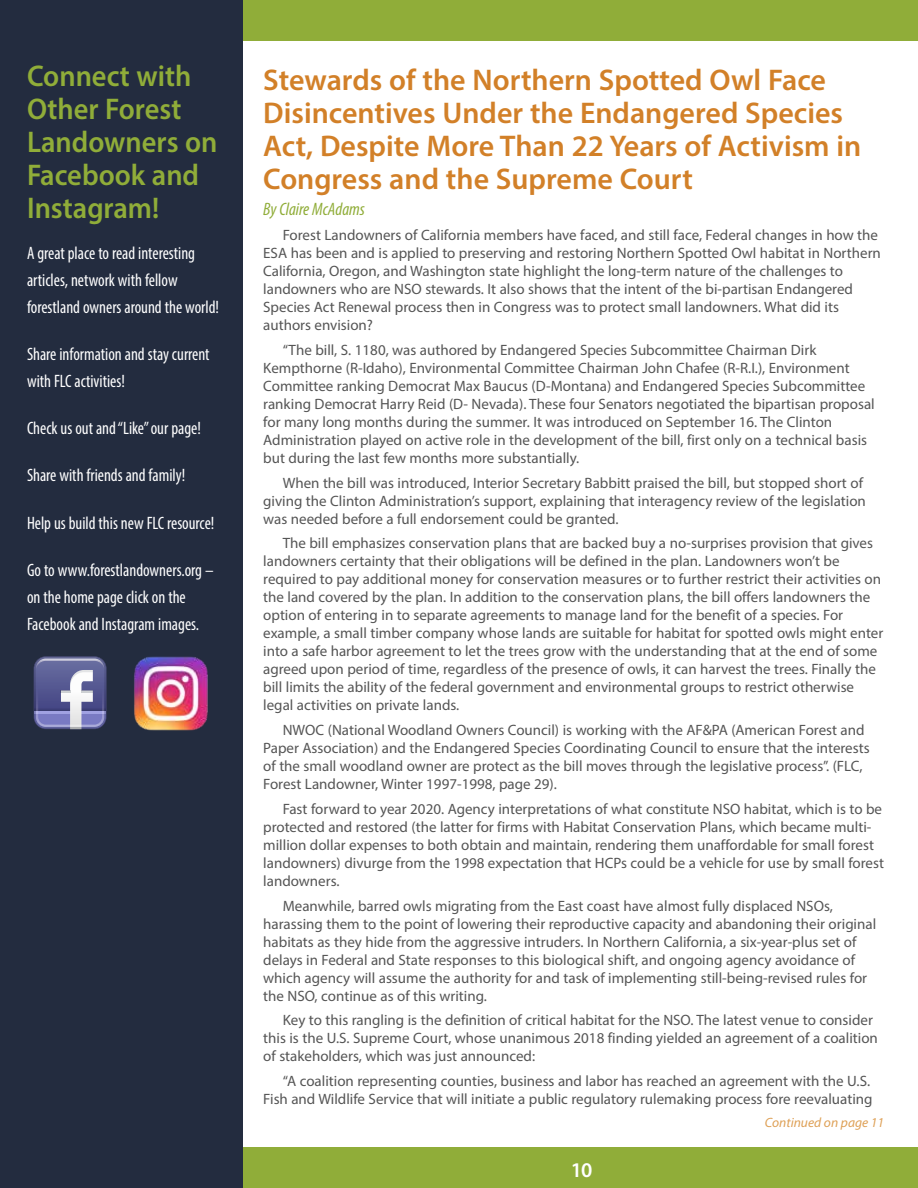
<style>
.page{position:relative;width:918px;height:1188px;background:#fff}
.page>*{position:absolute;margin:0;border:0;box-sizing:border-box;transform-origin:0 0}
.t1{font:600 30px/33px "Myriad Pro";color:#d28028}
.t2{font:600 30px/33px "Myriad Pro";color:#90ad39;scale:.95 1}
.t3{font:600 21px "Myriad Pro";color:#fff}
.t4{font:condensed 18px/27px "Myriad Pro";color:#fff;scale:.95 1}
.t5{font:italic condensed 18px "Myriad Pro";color:#90ad39}
.t6{font:15px/18px "Myriad Pro";color:#555}
.t7{font:italic 13.5px "Myriad Pro";color:#dea056}
</style>
<div class="page">
<div style="left:210px;top:1148px;width:708px;height:40px;background:#90ad39"></div>
<div style="left:0;top:0;width:918px;height:40px;background:#90ad39"></div>
<div style="left:0;top:0;width:243px;height:1188px;background:#232c3f"></div>
<svg style="left:34px;top:656px;width:73px;height:73px;background:#7c7eab"></svg>
<img style="left:134px;top:656px;width:74px;height:75px">
<h1 class="t2" style="left:27px;top:59px;width:202px">Connect with<br>Other Forest<br>Landowners on<br>Facebook and<br>Instagram!</h1>
<p class="t4" style="left:27px;top:239px;width:204px">A great place to read interesting articles, network with fellow forestland owners around the world!</p>
<p class="t4" style="left:27px;top:340px;width:194px">Share information and stay current with FLC activities!</p>
<p class="t4" style="left:27px;top:415px;width:185px">Check us out and “Like” our page!</p>
<p class="t4" style="left:27px;top:462px;width:168px">Share with friends and family!</p>
<p class="t4" style="left:27px;top:509px;width:199px">Help us build this new FLC resource!</p>
<p class="t4" style="left:27px;top:556px;width:198px">Go to www.forestlandowners.org – on the home page click on the<br>Facebook and Instagram images.</p>
<h1 class="t1" style="left:263px;top:63px;width:600px">Stewards of the Northern Spotted Owl Face Disincentives Under the Endangered Species Act, Despite More Than 22 Years of Activism in Congress and the Supreme Court</h1>
<p class="t5" style="left:263px;top:198px;width:103px">By Claire McAdams</p>
<p class="t6" style="left:263px;top:226px;width:619px;text-indent:20px">Forest Landowners of California members have faced, and still face, Federal changes in how the ESA has been and is applied to preserving and restoring Northern Spotted Owl habitat in Northern California, Oregon, and Washington state highlight the long-term nature of the challenges to landowners who are NSO stewards. It also shows that the intent of the bi-partisan Endangered Species Act Renewal process then in Congress was to protect small landowners. What did its authors envision?</p>
<p class="t6" style="left:263px;top:340px;width:613px;text-indent:20px">“The bill, S. 1180, was authored by Endangered Species Subcommittee Chairman Dirk Kempthorne (R-Idaho), Environmental Committee Chairman John Chafee (R-R.I.), Environment Committee ranking Democrat Max Baucus (D-Montana) and Endangered Species Subcommittee ranking Democrat Harry Reid (D- Nevada). These four Senators negotiated the bipartisan proposal for many long months during the summer. It was introduced on September 16. The Clinton Administration played on active role in the development of the bill, first only on a technical basis but during the last few months more substantially.</p>
<p class="t6" style="left:263px;top:473px;width:604px;text-indent:20px">When the bill was introduced, Interior Secretary Babbitt praised the bill, but stopped short of giving the Clinton Administration’s support, explaining that interagency review of the legislation was needed before a full endorsement could be granted.</p>
<p class="t6" style="left:263px;top:534px;width:622px;text-indent:20px">The bill emphasizes conservation plans that are backed buy a no-surprises provision that gives landowners certainty that their obligations will be defined in the plan. Landowners won’t be required to pay additional money for conservation measures or to further restrict their activities on the land covered by the plan. In addition to the conservation plans, the bill offers landowners the option of entering in to separate agreements to manage land for the benefit of a species. For example, a small timber company whose lands are suitable for habitat for spotted owls might enter into a safe harbor agreement to let the trees grow with the understanding that at the end of some agreed upon period of time, regardless of the presence of owls, it can harvest the trees. Finally the bill limits the ability of the federal government and environmental groups to restrict otherwise legal activities on private lands.</p>
<p class="t6" style="left:263px;top:721px;width:608px;text-indent:20px">NWOC (National Woodland Owners Council) is working with the AF&amp;PA (American Forest and Paper Association) and the Endangered Species Coordinating Council to ensure that the interests of the small woodland owner are protect as the bill moves through the legislative process”. (FLC, Forest Landowner, Winter 1997-1998, page 29).</p>
<p class="t6" style="left:263px;top:799px;width:622px;text-indent:20px">Fast forward to year 2020. Agency interpretations of what constitute NSO habitat, which is to be protected and restored (the latter for firms with Habitat Conservation Plans, which became multi&shy;million dollar expenses to both obtain and maintain, rendering them unaffordable for small forest landowners) divurge from the 1998 expectation that HCPs could be a vehicle for use by small forest landowners.</p>
<p class="t6" style="left:263px;top:896px;width:614px;text-indent:20px">Meanwhile, barred owls migrating from the East coast have almost fully displaced NSOs, harassing them to the point of lowering their reproductive capacity and abandoning their original habitats as they hide from the aggressive intruders. In Northern California, a six-year-plus set of delays in Federal and State responses to this biological shift, and ongoing agency avoidance of which agency will assume the authority for and task of implementing still-being-revised rules for the NSO, continue as of this writing.</p>
<p class="t6" style="left:263px;top:1011px;width:616px;text-indent:20px">Key to this rangling is the definition of critical habitat for the NSO. The latest venue to consider this is the U.S. Supreme Court, whose unanimous 2018 finding yielded an agreement of a coalition of stakeholders, which was just announced:</p>
<p class="t6" style="left:263px;top:1072px;width:611px;text-align:right">“A coalition representing counties, business and labor has reached an agreement with the U.S.<br>Fish and Wildlife Service that will initiate a public regulatory rulemaking process fore reevaluating</p>
<p class="t7" style="left:765px;top:1114px;width:121px">Continued on page 11</p>
<h2 class="t3" style="left:571px;top:1156px;width:23px">10</h2>
</div>
